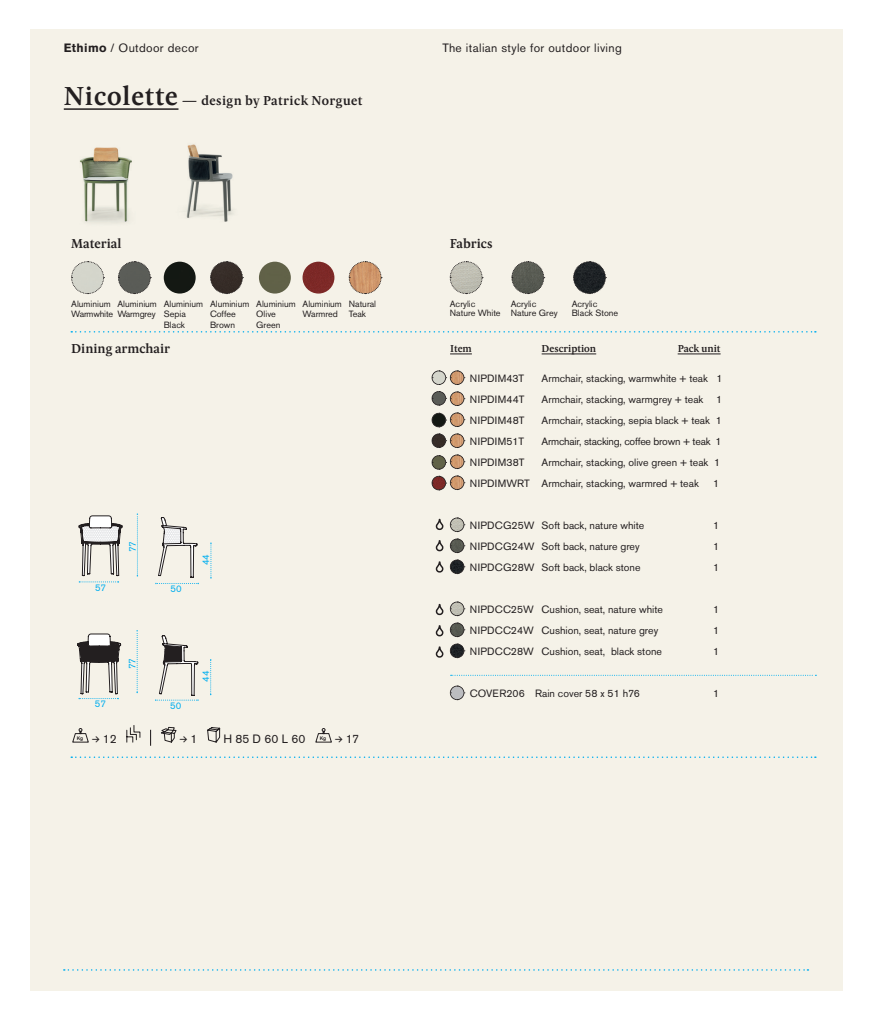
<style>
.page{position:relative;width:872px;height:1021px;background:#fff}
.page>*{position:absolute;margin:0;border:0;box-sizing:border-box;transform-origin:0 0}
.t1{font:600 13.5px "Pona";letter-spacing:.03em;color:#231f20}
.t2{font:600 13.5px "Pona";color:#231f20}
.t3{font:12px "Akzidenz Grotesk BE";letter-spacing:.03em;color:#231f20}
.t4{font:12px "Akkurat Mono";color:#231f20}
.t5{font:10.5px/21px "Akzidenz Grotesk BE";color:#231f20}
.t6{font:10.5px "Akzidenz Grotesk BE";letter-spacing:.02em;color:#231f20}
.t7{font:10.5px "Akzidenz Grotesk BE";letter-spacing:-.02em;color:#231f20}
.t8{font:600 10.5px "Pona";color:#231f20}
.t9{font:9.6px "Akzidenz Grotesk BE";color:#00aeef}
.t10{font:9px/10.5px "Akzidenz Grotesk BE";color:#231f20}
.t11{font:9px/10.5px "Akzidenz Grotesk BE";letter-spacing:-.02em;color:#231f20}
.t12{font:500 5.25px "Akzidenz Grotesk BE";color:#231f20}
.s1{font-weight:700}
.s2{font-size:27px}
.s3{font-style:italic;font-size:15px}
.s4{font-family:"Akkurat Mono"}
.s5{font-family:"Akzidenz Grotesk BE"}
</style>
<div class="page">
<div style="left:30px;top:30px;width:812px;height:961px;background:#f5f2e8"></div>
<svg style="left:64px;top:969px;width:744px;height:1px"></svg>
<svg style="left:72px;top:728px;width:17px;height:15px"></svg>
<svg style="left:126px;top:725px;width:15px;height:18px"></svg>
<svg style="left:150px;top:729px;width:1px;height:16px"></svg>
<svg style="left:161px;top:726px;width:16px;height:17px"></svg>
<svg style="left:207px;top:727px;width:14px;height:16px"></svg>
<svg style="left:315px;top:728px;width:17px;height:15px"></svg>
<svg style="left:348px;top:261px;width:34px;height:33px"></svg>
<svg style="left:449px;top:261px;width:34px;height:33px"></svg>
<svg style="left:573px;top:261px;width:33px;height:33px"></svg>
<svg style="left:511px;top:261px;width:34px;height:33px"></svg>
<img style="left:259px;top:262px;width:32px;height:31px;border-radius:16px">
<img style="left:302px;top:262px;width:32px;height:31px;border-radius:16px">
<svg style="left:71px;top:261px;width:33px;height:33px"></svg>
<svg style="left:118px;top:261px;width:33px;height:33px"></svg>
<img style="left:164px;top:262px;width:32px;height:31px;border-radius:16px">
<svg style="left:210px;top:261px;width:33px;height:33px"></svg>
<img style="left:79px;top:147px;width:53px;height:76px">
<img style="left:186px;top:144px;width:48px;height:78px">
<svg style="left:71px;top:331px;width:745px;height:1px"></svg>
<svg style="left:71px;top:756px;width:745px;height:2px"></svg>
<svg style="left:210px;top:542px;width:2px;height:36px"></svg>
<svg style="left:155px;top:517px;width:44px;height:67px"></svg>
<svg style="left:137px;top:513px;width:1px;height:63px"></svg>
<svg style="left:78px;top:515px;width:45px;height:67px"></svg>
<svg style="left:210px;top:659px;width:1px;height:36px"></svg>
<svg style="left:136px;top:630px;width:2px;height:63px"></svg>
<svg style="left:155px;top:635px;width:44px;height:66px"></svg>
<svg style="left:77px;top:633px;width:44px;height:66px"></svg>
<hr style="left:64px;top:108px;width:114px;height:2px;background:#231f20">
<svg style="left:450px;top:353px;width:22px;height:1px"></svg>
<hr style="left:541px;top:353px;width:55px;height:1px;background:#231f20">
<hr style="left:677px;top:353px;width:43px;height:1px;background:#231f20">
<svg style="left:450px;top:517px;width:15px;height:15px"></svg>
<svg style="left:450px;top:538px;width:15px;height:15px"></svg>
<svg style="left:450px;top:559px;width:15px;height:15px"></svg>
<svg style="left:450px;top:601px;width:15px;height:15px"></svg>
<svg style="left:450px;top:622px;width:15px;height:15px"></svg>
<svg style="left:450px;top:643px;width:15px;height:15px"></svg>
<svg style="left:450px;top:674px;width:366px;height:1px"></svg>
<svg style="left:450px;top:685px;width:15px;height:15px"></svg>
<svg style="left:435px;top:518px;width:9px;height:12px"></svg>
<svg style="left:435px;top:603px;width:9px;height:13px"></svg>
<svg style="left:435px;top:540px;width:9px;height:12px"></svg>
<svg style="left:435px;top:625px;width:9px;height:12px"></svg>
<svg style="left:435px;top:561px;width:9px;height:12px"></svg>
<svg style="left:435px;top:646px;width:9px;height:12px"></svg>
<svg style="left:431px;top:370px;width:34px;height:15px"></svg>
<svg style="left:431px;top:391px;width:34px;height:15px"></svg>
<svg style="left:431px;top:412px;width:34px;height:15px"></svg>
<svg style="left:431px;top:433px;width:34px;height:15px"></svg>
<svg style="left:431px;top:454px;width:34px;height:36px"></svg>
<p class="t3" style="left:64px;top:40px;width:136px"><span class="s1">Ethimo</span> / Outdoor decor</p>
<p class="t3" style="left:442px;top:40px;width:181px">The italian style for outdoor living</p>
<p class="t1" style="left:64px;top:92px;width:300px"><span class="s2">Nicolette</span> <span class="s3">—</span> design by Patrick Norguet</p>
<p class="t2" style="left:71px;top:234px;width:52px">Material</p>
<p class="t2" style="left:450px;top:234px;width:44px">Fabrics</p>
<p class="t11" style="left:71px;top:298px;width:43px">Aluminium<br>Warmwhite</p>
<p class="t11" style="left:117px;top:298px;width:41px">Aluminium<br>Warmgrey</p>
<p class="t10" style="left:164px;top:298px;width:41px">Aluminium<br>Sepia<br>Black</p>
<p class="t10" style="left:210px;top:298px;width:41px">Aluminium<br>Coffee<br>Brown</p>
<p class="t10" style="left:256px;top:298px;width:41px">Aluminium<br>Olive<br>Green</p>
<p class="t10" style="left:302px;top:298px;width:41px">Aluminium<br>Warmred</p>
<p class="t10" style="left:349px;top:298px;width:29px">Natural<br>Teak</p>
<p class="t10" style="left:450px;top:299px;width:52px;line-height:9px">Acrylic<br>Nature White</p>
<p class="t10" style="left:511px;top:299px;width:48px;line-height:9px">Acrylic<br>Nature Grey</p>
<p class="t10" style="left:572px;top:299px;width:48px;line-height:9px">Acrylic<br>Black Stone</p>
<p class="t2" style="left:71px;top:339px;width:100px">Dining armchair</p>
<p class="t8" style="left:450px;top:341px;width:23px">Item</p>
<p class="t8" style="left:541px;top:341px;width:56px">Description</p>
<p class="t8" style="left:677px;top:341px;width:44px">Pack unit</p>
<p class="t5" style="left:470px;top:367px;width:56px">NIPDIM43T</p>
<p class="t5" style="left:541px;top:367px;width:182px">Armchair, stacking, warmwhite + teak 1</p>
<p class="t6" style="left:470px;top:393px;width:56px">NIPDIM44T</p>
<p class="t5" style="left:541px;top:388px;width:182px">Armchair, stacking, warmgrey + teak 1</p>
<p class="t6" style="left:470px;top:414px;width:56px">NIPDIM48T</p>
<p class="t5" style="left:541px;top:409px;width:182px">Armchair, stacking, sepia black + teak 1</p>
<p class="t5" style="left:470px;top:430px;width:56px">NIPDIM51T</p>
<p class="t7" style="left:541px;top:435px;width:182px">Armchair, stacking, coffee brown + teak 1</p>
<p class="t6" style="left:470px;top:456px;width:56px">NIPDIM38T</p>
<p class="t5" style="left:470px;top:451px;width:252px;text-indent:72px">Armchair, stacking, olive green + teak 1<br>NI PDI MWRT Armchair, stacking, warmred + teak</p>
<p class="t5" style="left:713px;top:472px;width:8px">1</p>
<p class="t9" style="left:95px;top:581px;width:13px">57</p>
<p class="t9" style="left:127px;top:552px;width:13px;rotate:-90deg">77</p>
<p class="t9" style="left:95px;top:698px;width:13px">57</p>
<p class="t9" style="left:126px;top:669px;width:13px;rotate:-90deg">77</p>
<p class="t9" style="left:170px;top:583px;width:13px">50</p>
<p class="t9" style="left:200px;top:565px;width:13px;rotate:-90deg">44</p>
<p class="t9" style="left:170px;top:700px;width:13px">50</p>
<p class="t9" style="left:200px;top:682px;width:13px;rotate:-90deg">44</p>
<p class="t12" style="left:77px;top:734px;width:8px">Kg</p>
<p class="t3" style="left:92px;top:731px;width:26px"><span class="s4">≥</span> 12</p>
<p class="t4" style="left:180px;top:730px;width:19px">≥ <span class="s5">1</span></p>
<p class="t3" style="left:223px;top:731px;width:84px">H 85 D 60 L 60</p>
<p class="t12" style="left:320px;top:734px;width:8px">Kg</p>
<p class="t3" style="left:335px;top:731px;width:26px"><span class="s4">≥</span> 17</p>
<p class="t5" style="left:470px;top:514px;width:176px">NI PDCG25W Soft back, nature white</p>
<p class="t5" style="left:713px;top:514px;width:8px">1</p>
<p class="t5" style="left:470px;top:535px;width:171px">NI PDCG24W Soft back, nature grey</p>
<p class="t5" style="left:713px;top:535px;width:8px">1</p>
<p class="t5" style="left:470px;top:556px;width:172px">NI PDCG28W Soft back, black stone</p>
<p class="t5" style="left:713px;top:556px;width:8px">1</p>
<p class="t6" style="left:470px;top:603px;width:60px">NIPDCC25w</p>
<p class="t5" style="left:541px;top:598px;width:123px">Cushion, seat, nature white</p>
<p class="t5" style="left:713px;top:598px;width:8px">1</p>
<p class="t6" style="left:470px;top:624px;width:60px">NIPDCC24w</p>
<p class="t5" style="left:541px;top:619px;width:118px">Cushion, seat, nature grey</p>
<p class="t5" style="left:713px;top:619px;width:8px">1</p>
<p class="t6" style="left:470px;top:645px;width:60px">NIPDCC28w</p>
<p class="t5" style="left:541px;top:640px;width:122px">Cushion, seat, black stone</p>
<p class="t5" style="left:713px;top:640px;width:8px">1</p>
<p class="t5" style="left:470px;top:682px;width:172px">COVER206 Rain cover 58 x 51 h76</p>
<p class="t5" style="left:713px;top:682px;width:8px">1</p>
</div>
